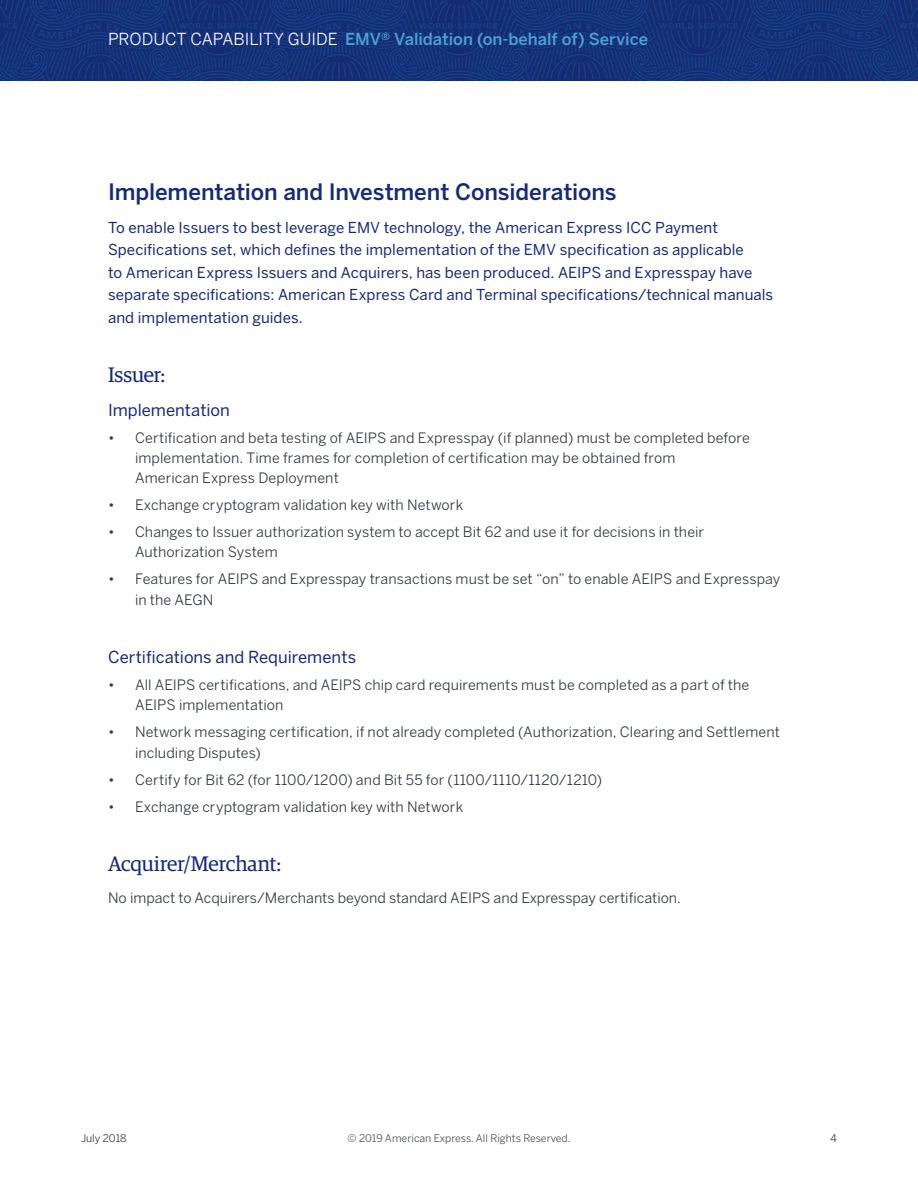
<style>
.page{position:relative;width:918px;height:1188px;background:#fff}
.page>*{position:absolute;margin:0;border:0;box-sizing:border-box;transform-origin:0 0}
.t1{font:500 22.5px "Benton Sans";letter-spacing:-.005em;color:#162b75}
.t2{font:21px "Guardian Egyp";letter-spacing:-.005em;color:#162b75}
.t3{font:500 16.5px "Benton Sans";color:#4da1d4}
.t4{font:16.5px "Benton Sans";color:#162b75}
.t5{font:15px/22.5px "Benton Sans";letter-spacing:.005em;color:#162b75}
.t6{font:14.25px/20.2px "Benton Sans";letter-spacing:.005em;color:#343741}
.t7{font:10.5px "Benton Sans";color:#4d4f53}
.t8{font:10.5px "Benton Sans";color:#343741}
.s1{font-weight:400;color:#fff}
</style>
<div class="page">
<img style="left:0;top:0;width:918px;height:81px">
<p class="t3" style="left:108px;top:29px;width:542px"><span class="s1">PRODUCT CAPABILITY GUIDE</span> EMV® Validation (on-behalf of) Service</p>
<h1 class="t1" style="left:108px;top:178px;width:510px">Implementation and Investment Considerations</h1>
<p class="t5" style="left:108px;top:216px;width:667px">To enable Issuers to best leverage EMV technology, the American Express ICC Payment Specifications set, which defines the implementation of the EMV specification as applicable<br>to American Express Issuers and Acquirers, has been produced. AEIPS and Expresspay have separate specifications: American Express Card and Terminal specifications/technical manuals and implementation guides.</p>
<h2 class="t2" style="left:108px;top:361px;width:59px">Issuer:</h2>
<p class="t4" style="left:108px;top:400px;width:123px">Implementation</p>
<p class="t6" style="left:135px;top:427px;width:616px;text-indent:-27px">• Certification and beta testing of AEIPS and Expresspay (if planned) must be completed before implementation. Time frames for completion of certification may be obtained from<br>American Express Deployment</p>
<p class="t6" style="left:108px;top:495px;width:357px">• Exchange cryptogram validation key with Network</p>
<p class="t6" style="left:135px;top:522px;width:571px;text-indent:-27px">• Changes to Issuer authorization system to accept Bit 62 and use it for decisions in their<br>Authorization System</p>
<p class="t6" style="left:135px;top:569px;width:647px;text-indent:-27px">• Features for AEIPS and Expresspay transactions must be set “on” to enable AEIPS and Expresspay in the AEGN</p>
<p class="t4" style="left:108px;top:647px;width:250px">Certifications and Requirements</p>
<p class="t6" style="left:135px;top:675px;width:616px;text-indent:-27px">• All AEIPS certifications, and AEIPS chip card requirements must be completed as a part of the<br>AEIPS implementation</p>
<p class="t6" style="left:135px;top:722px;width:646px;text-indent:-27px">• Network messaging certification, if not already completed (Authorization, Clearing and Settlement including Disputes)</p>
<p class="t6" style="left:108px;top:769px;width:496px">• Certify for Bit 62 (for 1100/1200) and Bit 55 for (1100/1110/1120/1210)</p>
<p class="t6" style="left:108px;top:796px;width:357px">• Exchange cryptogram validation key with Network</p>
<h2 class="t2" style="left:108px;top:849px;width:175px">Acquirer/Merchant:</h2>
<p class="t6" style="left:108px;top:887px;width:575px">No impact to Acquirers/Merchants beyond standard AEIPS and Expresspay certification.</p>
<p class="t8" style="left:81px;top:1132px;width:47px">July 2018</p>
<p class="t7" style="left:348px;top:1132px;width:225px">© 2019 American Express. All Rights Reserved.</p>
<p class="t8" style="left:831px;top:1132px;width:8px">4</p>
</div>
